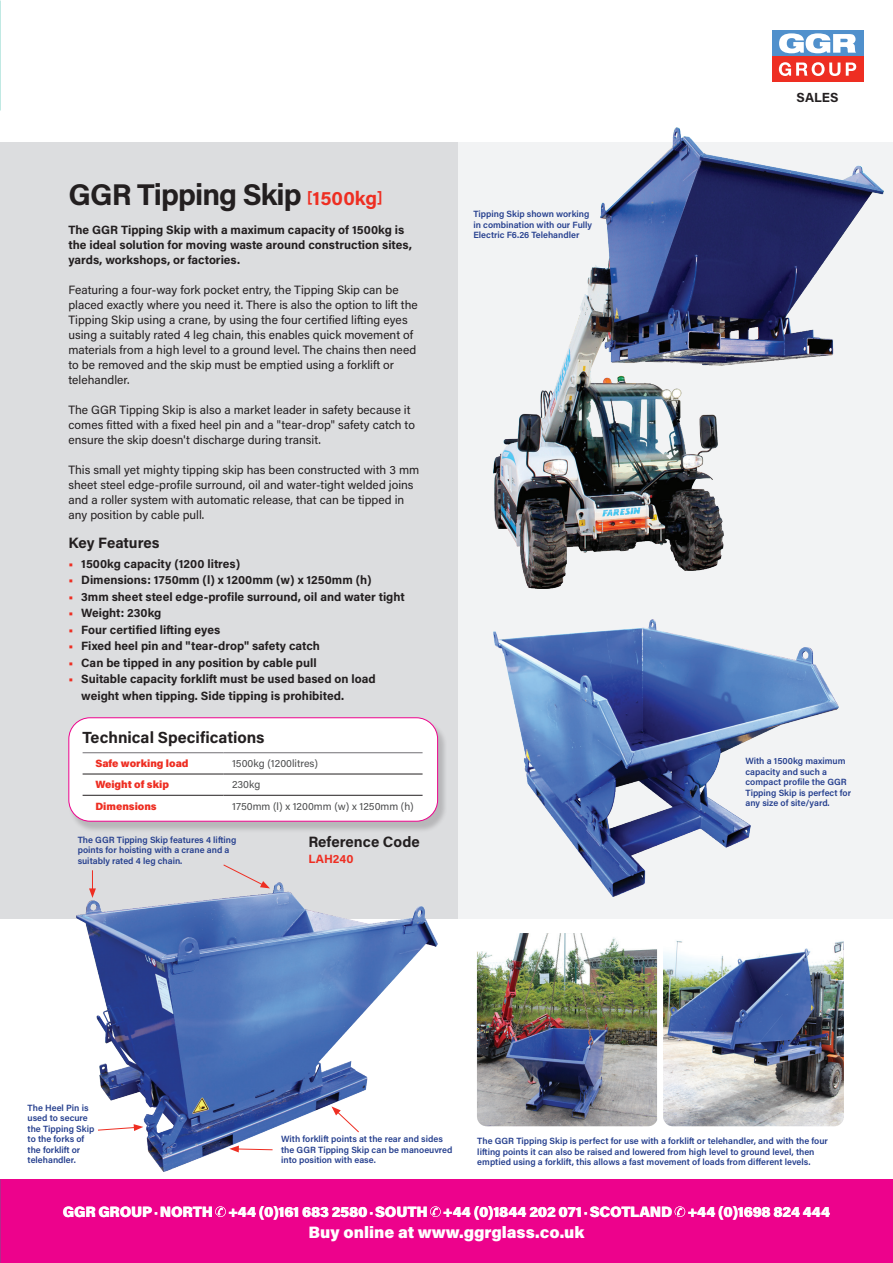
<style>
.page{position:relative;width:893px;height:1263px;background:#fff}
.page>*{position:absolute;margin:0;border:0;box-sizing:border-box;transform-origin:0 0}
.t1{font:700 30px "Acumin Pro";letter-spacing:-.03em;color:#231f20}
.t2{font:900 16.5px "Acumin Pro";color:#fff}
.t3{font:700 16.2px "Acumin Pro";color:#231f20}
.t4{font:900 15px "Acumin Pro";letter-spacing:-.02em;color:#fff}
.t5{font:700 15px "Acumin Pro";color:#231f20}
.t6{font:700 13.2px "Acumin Pro";color:#231f20}
.t7{font:12px/15px "Acumin Pro";color:#231f20}
.t8{font:700 12px/15px "Acumin Pro";color:#231f20}
.t9{font:700 12px "Acumin Pro";color:#ee2e22}
.t10{font:10.5px "Acumin Pro";color:#4b4c4d}
.t11{font:900 10.5px "Acumin Pro";color:#ee2e22}
.t12{font:600 9px/10.5px "Acumin Pro";color:#253f8e}
.s1{font-size:15px;color:#ee2e22}
.s2{font-size:19.5px;color:#ee2e22}
.s3{color:#ee2e22}
.s4{font-size:12px}
</style>
<div class="page">
<hr style="left:0;top:0;width:1px;height:111px;background:#4fbdec">
<div style="left:0;top:1179px;width:893px;height:84px;background:#ed028c"></div>
<div style="left:772px;top:30px;width:91px;height:26px;background:#5090cc"></div>
<svg style="left:779px;top:33px;width:77px;height:20px"></svg>
<div style="left:772px;top:56px;width:91px;height:26px;background:#ee2e22"></div>
<svg style="left:779px;top:62px;width:77px;height:14px"></svg>
<svg style="left:215px;top:1206px;width:11px;height:11px"></svg>
<svg style="left:430px;top:1206px;width:11px;height:11px"></svg>
<svg style="left:675px;top:1206px;width:10px;height:11px"></svg>
<div style="left:446px;top:142px;width:447px;height:776px;background:#f2f3f4"></div>
<div style="left:0;top:142px;width:457px;height:776px;background:#dcdddf"></div>
<div style="left:69px;top:720px;width:378px;height:113px;background:#231f20;opacity:.2"></div>
<div style="left:69px;top:718px;width:369px;height:103px;background:#fff;border-radius:21px"></div>
<div style="left:68px;top:717px;width:370px;height:104px;border:1px solid #ed028c;border-radius:21px"></div>
<hr style="left:224px;top:774px;width:199px;height:1px;background:#231f20">
<hr style="left:224px;top:795px;width:199px;height:1px;background:#231f20">
<hr style="left:83px;top:774px;width:141px;height:1px;background:#231f20">
<hr style="left:83px;top:795px;width:141px;height:1px;background:#231f20">
<hr style="left:83px;top:752px;width:141px;height:1px;background:#717074">
<hr style="left:224px;top:752px;width:199px;height:1px;background:#717074">
<img style="left:478px;top:934px;width:365px;height:191px">
<div style="left:471px;top:927px;width:193px;height:205px;border:6px solid #fff;border-radius:13px"></div>
<div style="left:657px;top:927px;width:193px;height:205px;border:6px solid #fff;border-radius:13px"></div>
<img style="left:493px;top:619px;width:346px;height:277px">
<img style="left:76px;top:882px;width:361px;height:289px">
<svg style="left:331px;top:1106px;width:29px;height:27px"></svg>
<svg style="left:223px;top:864px;width:47px;height:24px"></svg>
<svg style="left:229px;top:1145px;width:44px;height:7px"></svg>
<svg style="left:97px;top:1124px;width:46px;height:7px"></svg>
<svg style="left:89px;top:870px;width:7px;height:28px"></svg>
<img style="left:493px;top:128px;width:390px;height:461px">
<h1 class="t1" style="left:68px;top:173px;width:316px">GGR Tipping Skip <span class="s1">[</span><span class="s2">1500kg</span><span class="s1">]</span></h1>
<p class="t8" style="left:68px;top:221px;width:345px">The GGR Tipping Skip with a maximum capacity of 1500kg is the ideal solution for moving waste around construction sites, yards, workshops, or factories.</p>
<p class="t7" style="left:68px;top:281px;width:351px">Featuring a four-way fork pocket entry, the Tipping Skip can be placed exactly where you need it. There is also the option to lift the Tipping Skip using a crane, by using the four certified lifting eyes using a suitably rated 4 leg chain, this enables quick movement of materials from a high level to a ground level. The chains then need to be removed and the skip must be emptied using a forklift or telehandler.</p>
<p class="t7" style="left:68px;top:401px;width:348px">The GGR Tipping Skip is also a market leader in safety because it comes fitted with a fixed heel pin and a "tear-drop" safety catch to ensure the skip doesn't discharge during transit.</p>
<p class="t7" style="left:68px;top:461px;width:352px">This small yet mighty tipping skip has been constructed with 3 mm sheet steel edge-profile surround, oil and water-tight welded joins and a roller system with automatic release, that can be tipped in any position by cable pull.</p>
<p class="t5" style="left:68px;top:532px;width:93px">Key Features</p>
<p class="t8" style="left:68px;top:556px;width:173px"><span class="s3">•</span> 1500kg capacity (1200 litres)</p>
<p class="t8" style="left:68px;top:572px;width:305px"><span class="s3">•</span> Dimensions: 1750mm (l) x 1200mm (w) x 1250mm (h)</p>
<p class="t8" style="left:68px;top:589px;width:338px"><span class="s3">•</span> 3mm sheet steel edge-profile surround, oil and water tight</p>
<p class="t8" style="left:68px;top:605px;width:95px"><span class="s3">•</span> Weight: 230kg</p>
<p class="t8" style="left:68px;top:622px;width:153px"><span class="s3">•</span> Four certified lifting eyes</p>
<p class="t8" style="left:68px;top:638px;width:253px"><span class="s3">•</span> Fixed heel pin and "tear-drop" safety catch</p>
<p class="t8" style="left:68px;top:655px;width:250px"><span class="s3">•</span> Can be tipped in any position by cable pull</p>
<p class="t8" style="left:81px;top:670px;width:296px;line-height:16.5px;text-indent:-13px"><span class="s3">•</span> Suitable capacity forklift must be used based on load weight when tipping. Side tipping is prohibited.</p>
<h3 class="t3" style="left:83px;top:726px;width:183px">Technical Specifications</h3>
<p class="t11" style="left:95px;top:756px;width:95px">Safe working load</p>
<p class="t10" style="left:232px;top:756px;width:88px">1500kg (1200litres)</p>
<p class="t11" style="left:95px;top:777px;width:75px">Weight of skip</p>
<p class="t10" style="left:232px;top:777px;width:30px">230kg</p>
<p class="t11" style="left:95px;top:798px;width:63px">Dimensions</p>
<p class="t10" style="left:232px;top:799px;width:183px">1750mm (l) x 1200mm (w) x 1250mm (h)</p>
<p class="t12" style="left:78px;top:834px;width:160px">The GGR Tipping Skip features 4 lifting points for hoisting with a crane and a suitably rated 4 leg chain.</p>
<p class="t5" style="left:308px;top:831px;width:113px">Reference Code</p>
<p class="t9" style="left:308px;top:851px;width:47px">LAH240</p>
<p class="t12" style="left:473px;top:208px;width:120px">Tipping Skip shown working in combination with our Fully<br>Electric F6.26 Telehandler</p>
<p class="t6" style="left:797px;top:88px;width:43px">SALES</p>
<p class="t12" style="left:745px;top:756px;width:107px">With a 1500kg maximum capacity and such a compact profile the GGR<br>Tipping Skip is perfect for any size of site/yard.</p>
<p class="t12" style="left:28px;top:1102px;width:68px">The Heel Pin is used to secure the Tipping Skip to the forks of the forklift or telehandler.</p>
<p class="t12" style="left:281px;top:1133px;width:173px">With forklift points at the rear and sides the GGR Tipping Skip can be manoeuvred into position with ease.</p>
<p class="t12" style="left:477px;top:1135px;width:352px">The GGR Tipping Skip is perfect for use with a forklift or telehandler, and with the four lifting points it can also be raised and lowered from high level to ground level, then emptied using a forklift, this allows a fast movement of loads from different levels.</p>
<p class="t4" style="left:63px;top:1201px;width:769px">GGR GROUP <span class="s4">·</span> NORTH +44 (0)161 683 2580 <span class="s4">·</span> SOUTH +44 (0)1844 202 071 <span class="s4">·</span> SCOTLAND +44 (0)1698 824 444</p>
<h2 class="t2" style="left:309px;top:1220px;width:277px">Buy online at www.ggrglass.co.uk</h2>
</div>
